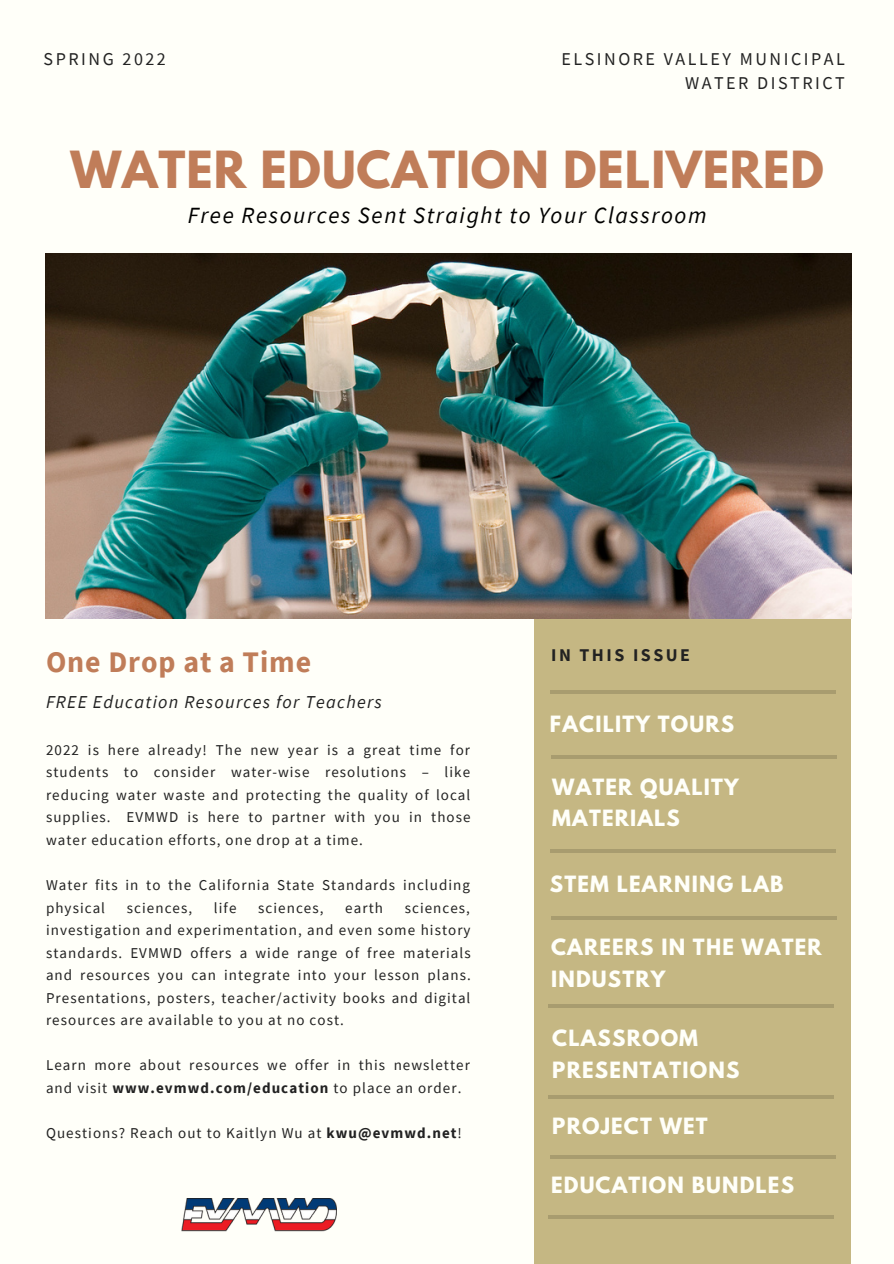
<style>
.page{position:relative;width:894px;height:1264px;background:#fff}
.page>*{position:absolute;margin:0;border:0;box-sizing:border-box;transform-origin:0 0}
.t1{font:700 45.3px "League Spartan";letter-spacing:.02em;color:#c07d59}
.t2{font:700 29.85px "Source Sans Pro";letter-spacing:.03em;color:#c07d59}
.t3{font:italic 23.25px "Source Sans Pro";letter-spacing:.07em;color:#000}
.t4{font:700 19.8px/31.5px "League Spartan";letter-spacing:.06em;color:#fffff9}
.t5{font:italic 18.15px "Source Sans Pro";letter-spacing:.07em;color:#222}
.t6{font:18px/24.8px "Source Sans Pro";letter-spacing:.14em;color:#222;text-align:right}
.t7{font:700 17.85px "Source Sans Pro";letter-spacing:.14em;color:#222}
.t8{font:15px/22.5px "Source Sans Pro";letter-spacing:.07em;color:#222;text-align:justify}
.s1{font-weight:700}
</style>
<div class="page">
<div style="left:0;top:0;width:893px;height:1263px;background:#fffff9"></div>
<div style="left:534px;top:582px;width:316px;height:681px;background:#c5b783"></div>
<hr style="left:551px;top:755px;width:285px;height:4px;background:#a89c6f">
<hr style="left:550px;top:849px;width:285px;height:4px;background:#a89c6f">
<hr style="left:551px;top:916px;width:285px;height:3px;background:#000">
<hr style="left:548px;top:1095px;width:285px;height:3px;background:#000">
<hr style="left:550px;top:690px;width:285px;height:4px;background:#a89c6f">
<img style="left:45px;top:254px;width:806px;height:365px">
<svg style="left:548px;top:1004px;width:285px;height:3px"></svg>
<hr style="left:550px;top:1155px;width:284px;height:3px;background:#000">
<img style="left:182px;top:1198px;width:154px;height:34px">
<hr style="left:548px;top:1215px;width:285px;height:3px;background:#000">
<p class="t6" style="left:44px;top:46px;width:124px">SPRING 2022</p>
<p class="t6" style="left:561px;top:46px;width:285px">ELSINORE VALLEY MUNICIPAL<br>WATER DISTRICT</p>
<p class="t1" style="left:70px;top:147px;width:754px">WATER EDUCATION DELIVERED</p>
<p class="t3" style="left:188px;top:200px;width:520px">Free Resources Sent Straight to Your Classroom</p>
<p class="t2" style="left:46px;top:642px;width:266px">One Drop at a Time</p>
<p class="t5" style="left:46px;top:690px;width:337px">FREE Education Resources for Teachers</p>
<p class="t8" style="left:46px;top:738px;width:426px">2022 is here already! The new year is a great time for students to consider water-wise resolutions – like reducing water waste and protecting the quality of local supplies. EVMWD is here to partner with you in those water education efforts, one drop at a time.</p>
<p class="t8" style="left:46px;top:873px;width:425px">Water fits in to the California State Standards including physical</p>
<p class="t8" style="left:127px;top:896px;width:67px">sciences,</p>
<p class="t8" style="left:214px;top:896px;width:24px">life</p>
<p class="t8" style="left:258px;top:896px;width:67px">sciences,</p>
<p class="t8" style="left:345px;top:896px;width:39px">earth</p>
<p class="t8" style="left:46px;top:896px;width:426px;text-indent:358px">sciences, investigation and experimentation, and even some history standards. EVMWD offers a wide range of free materials and resources you can integrate into your lesson plans.<br>Presentations, posters, teacher/activity books and digital resources are available to you at no cost.</p>
<p class="t8" style="left:46px;top:1053px;width:425px">Learn more about resources we offer in this newsletter and visit <span class="s1">www.evmwd.com/education</span> to place an order.</p>
<p class="t8" style="left:46px;top:1121px;width:417px">Questions? Reach out to Kaitlyn Wu at <span class="s1">kwu@evmwd.net</span>!</p>
<p class="t7" style="left:551px;top:643px;width:140px">IN THIS ISSUE</p>
<p class="t4" style="left:550px;top:710px;width:186px">FACILITY TOURS</p>
<p class="t4" style="left:552px;top:773px;width:188px">WATER QUALITY<br>MATERIALS</p>
<p class="t4" style="left:550px;top:870px;width:235px">STEM LEARNING LAB</p>
<p class="t4" style="left:551px;top:934px;width:272px">CAREERS IN THE WATER<br>INDUSTRY</p>
<p class="t4" style="left:552px;top:1024px;width:188px">CLASSROOM<br>PRESENTATIONS</p>
<p class="t4" style="left:552px;top:1112px;width:157px">PROJECT WET</p>
<p class="t4" style="left:551px;top:1171px;width:244px">EDUCATION BUNDLES</p>
</div>
